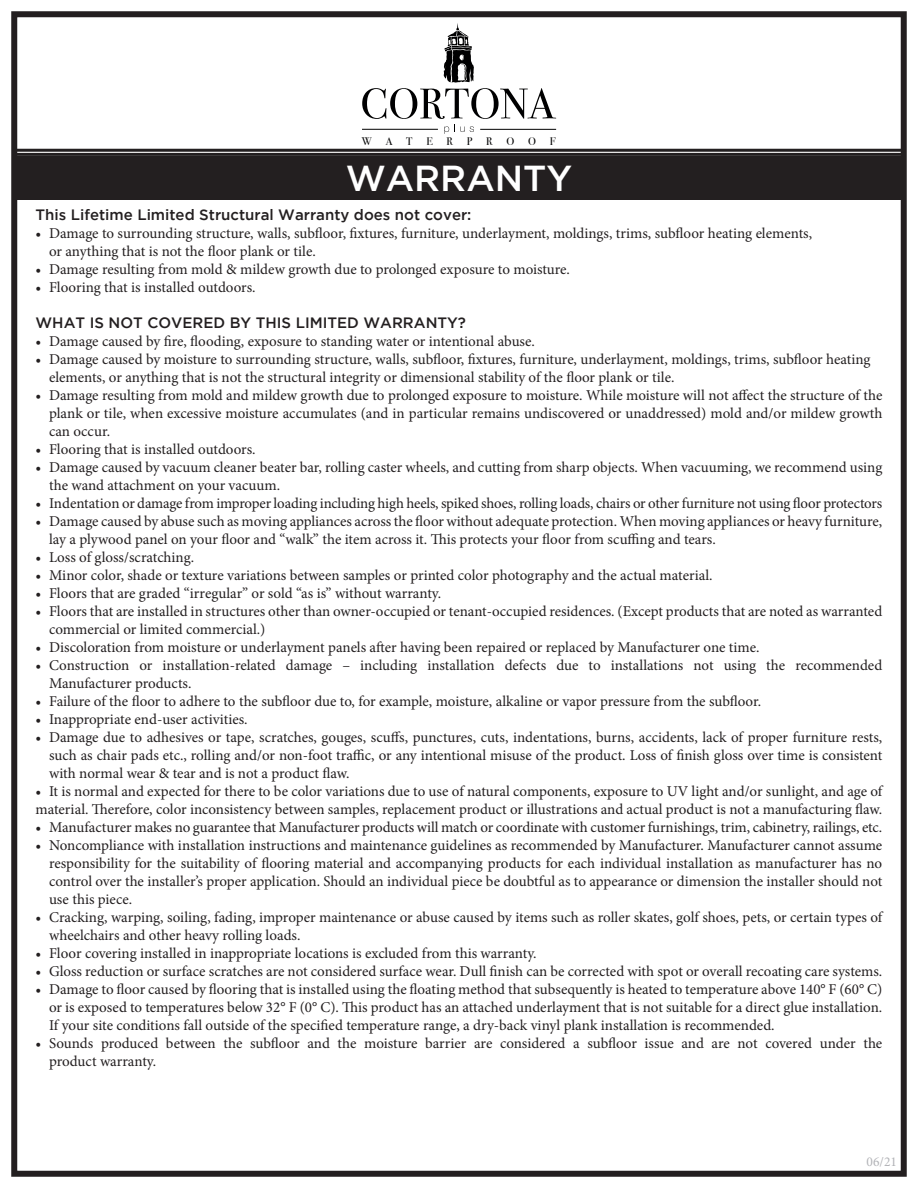
<style>
.page{position:relative;width:918px;height:1188px;background:#fff}
.page>*{position:absolute;margin:0;border:0;box-sizing:border-box;transform-origin:0 0}
.t1{font:500 36px "Gotham";color:#fff}
.t2{font:15px/18px "Minion Pro";letter-spacing:-.005em;color:#231f20}
.t3{font:500 15px "Gotham";color:#231f20}
.t4{font:13.5px "Minion Pro";color:#b2b3b7}
.t5{font:10.95px "Bodoni Svty Two OSITCTT";color:#000001}
</style>
<div class="page">
<div style="left:11px;top:11px;width:896px;height:1166px;border:6px solid #231f20"></div>
<hr style="left:14px;top:149px;width:890px;height:3px;background:#231f20">
<hr style="left:14px;top:153px;width:890px;height:3px;background:#231f20">
<div style="left:15px;top:156px;width:888px;height:44px;background:#231f20"></div>
<svg style="left:362px;top:23px;width:194px;height:111px"></svg>
<hr style="left:362px;top:129px;width:76px;height:1px;background:#000001">
<hr style="left:480px;top:129px;width:76px;height:1px;background:#000001">
<p class="t5" style="left:362px;top:135px;width:12px">W</p>
<p class="t5" style="left:386px;top:135px;width:8px">A</p>
<p class="t5" style="left:406px;top:135px;width:8px">T</p>
<p class="t5" style="left:426px;top:135px;width:8px">E</p>
<p class="t5" style="left:447px;top:135px;width:8px">R</p>
<p class="t5" style="left:467px;top:135px;width:7px">P</p>
<p class="t5" style="left:486px;top:135px;width:8px">R</p>
<p class="t5" style="left:506px;top:135px;width:9px">O</p>
<p class="t5" style="left:528px;top:135px;width:9px">O</p>
<p class="t5" style="left:550px;top:135px;width:7px">F</p>
<h1 class="t1" style="left:346px;top:158px;width:228px">WARRANTY</h1>
<p class="t3" style="left:36px;top:206px;width:437px">This Lifetime Limited Structural Warranty does not cover:</p>
<p class="t2" style="left:36px;top:224px;width:778px">• Damage to surrounding structure, walls, subfloor, fixtures, furniture, underlayment, moldings, trims, subfloor heating elements,</p>
<p class="t2" style="left:49px;top:242px;width:268px">or anything that is not the floor plank or tile.</p>
<p class="t2" style="left:36px;top:260px;width:536px">• Damage resulting from mold &amp; mildew growth due to prolonged exposure to moisture.</p>
<p class="t2" style="left:36px;top:278px;width:222px">• Flooring that is installed outdoors.</p>
<p class="t3" style="left:36px;top:314px;width:432px">WHAT IS NOT COVERED BY THIS LIMITED WARRANTY?</p>
<p class="t2" style="left:36px;top:332px;width:501px">• Damage caused by fire, flooding, exposure to standing water or intentional abuse.</p>
<p class="t2" style="left:49px;top:350px;width:823px;text-indent:-14px">• Damage caused by moisture to surrounding structure, walls, subfloor, fixtures, furniture, underlayment, moldings, trims, subfloor heating elements, or anything that is not the structural integrity or dimensional stability of the floor plank or tile.</p>
<p class="t2" style="left:49px;top:386px;width:835px;text-align:justify;text-indent:-14px">• Damage resulting from mold and mildew growth due to prolonged exposure to moisture. While moisture will not affect the structure of the plank or tile, when excessive moisture accumulates (and in particular remains undiscovered or unaddressed) mold and/or mildew growth can occur.</p>
<p class="t2" style="left:36px;top:440px;width:222px">• Flooring that is installed outdoors.</p>
<p class="t2" style="left:49px;top:458px;width:835px;text-indent:-14px">• Damage caused by vacuum cleaner beater bar, rolling caster wheels, and cutting from sharp objects. When vacuuming, we recommend using the wand attachment on your vacuum.</p>
<p class="t2" style="left:36px;top:494px;width:848px">• Indentation or damage from improper loading including high heels, spiked shoes, rolling loads, chairs or other furniture not using floor protectors</p>
<p class="t2" style="left:49px;top:512px;width:835px;text-indent:-14px">• Damage caused by abuse such as moving appliances across the floor without adequate protection. When moving appliances or heavy furniture, lay a plywood panel on your floor and “walk” the item across it. This protects your floor from scuffing and tears.</p>
<p class="t2" style="left:36px;top:548px;width:160px">• Loss of gloss/scratching.</p>
<p class="t2" style="left:36px;top:566px;width:678px">• Minor color, shade or texture variations between samples or printed color photography and the actual material.</p>
<p class="t2" style="left:36px;top:584px;width:407px">• Floors that are graded “irregular” or sold “as is” without warranty.</p>
<p class="t2" style="left:49px;top:602px;width:835px;text-indent:-14px">• Floors that are installed in structures other than owner-occupied or tenant-occupied residences. (Except products that are noted as warranted commercial or limited commercial.)</p>
<p class="t2" style="left:36px;top:638px;width:725px">• Discoloration from moisture or underlayment panels after having been repaired or replaced by Manufacturer one time.</p>
<p class="t2" style="left:49px;top:656px;width:835px;text-indent:-14px">• Construction or installation-related damage – including installation defects due to installations not using the recommended<br>Manufacturer products.</p>
<p class="t2" style="left:36px;top:692px;width:727px">• Failure of the floor to adhere to the subfloor due to, for example, moisture, alkaline or vapor pressure from the subfloor.</p>
<p class="t2" style="left:36px;top:710px;width:214px">• Inappropriate end-user activities.</p>
<p class="t2" style="left:49px;top:728px;width:835px;text-align:justify;text-indent:-14px">• Damage due to adhesives or tape, scratches, gouges, scuffs, punctures, cuts, indentations, burns, accidents, lack of proper furniture rests, such as chair pads etc., rolling and/or non-foot traffic, or any intentional misuse of the product. Loss of finish gloss over time is consistent with normal wear &amp; tear and is not a product flaw.</p>
<p class="t2" style="left:36px;top:782px;width:848px">• It is normal and expected for there to be color variations due to use of natural components, exposure to UV light and/or sunlight, and age of material. Therefore, color inconsistency between samples, replacement product or illustrations and actual product is not a manufacturing flaw.</p>
<p class="t2" style="left:36px;top:818px;width:848px">• Manufacturer makes no guarantee that Manufacturer products will match or coordinate with customer furnishings, trim, cabinetry, railings, etc.</p>
<p class="t2" style="left:49px;top:836px;width:835px;text-align:justify;text-indent:-14px">• Noncompliance with installation instructions and maintenance guidelines as recommended by Manufacturer. Manufacturer cannot assume responsibility for the suitability of flooring material and accompanying products for each individual installation as manufacturer has no control over the installer’s proper application. Should an individual piece be doubtful as to appearance or dimension the installer should not use this piece.</p>
<p class="t2" style="left:49px;top:908px;width:835px;text-indent:-14px">• Cracking, warping, soiling, fading, improper maintenance or abuse caused by items such as roller skates, golf shoes, pets, or certain types of wheelchairs and other heavy rolling loads.</p>
<p class="t2" style="left:36px;top:944px;width:503px">• Floor covering installed in inappropriate locations is excluded from this warranty.</p>
<p class="t2" style="left:36px;top:962px;width:848px">• Gloss reduction or surface scratches are not considered surface wear. Dull finish can be corrected with spot or overall recoating care systems.</p>
<p class="t2" style="left:49px;top:980px;width:835px;text-align:justify;text-indent:-14px">• Damage to floor caused by flooring that is installed using the floating method that subsequently is heated to temperature above 140° F (60° C) or is exposed to temperatures below 32° F (0° C). This product has an attached underlayment that is not suitable for a direct glue installation.<br>If your site conditions fall outside of the specified temperature range, a dry-back vinyl plank installation is recommended.</p>
<p class="t2" style="left:49px;top:1034px;width:835px;text-indent:-14px">• Sounds produced between the subfloor and the moisture barrier are considered a subfloor issue and are not covered under the product warranty.</p>
<p class="t4" style="left:867px;top:1153px;width:32px">06/21</p>
</div>
